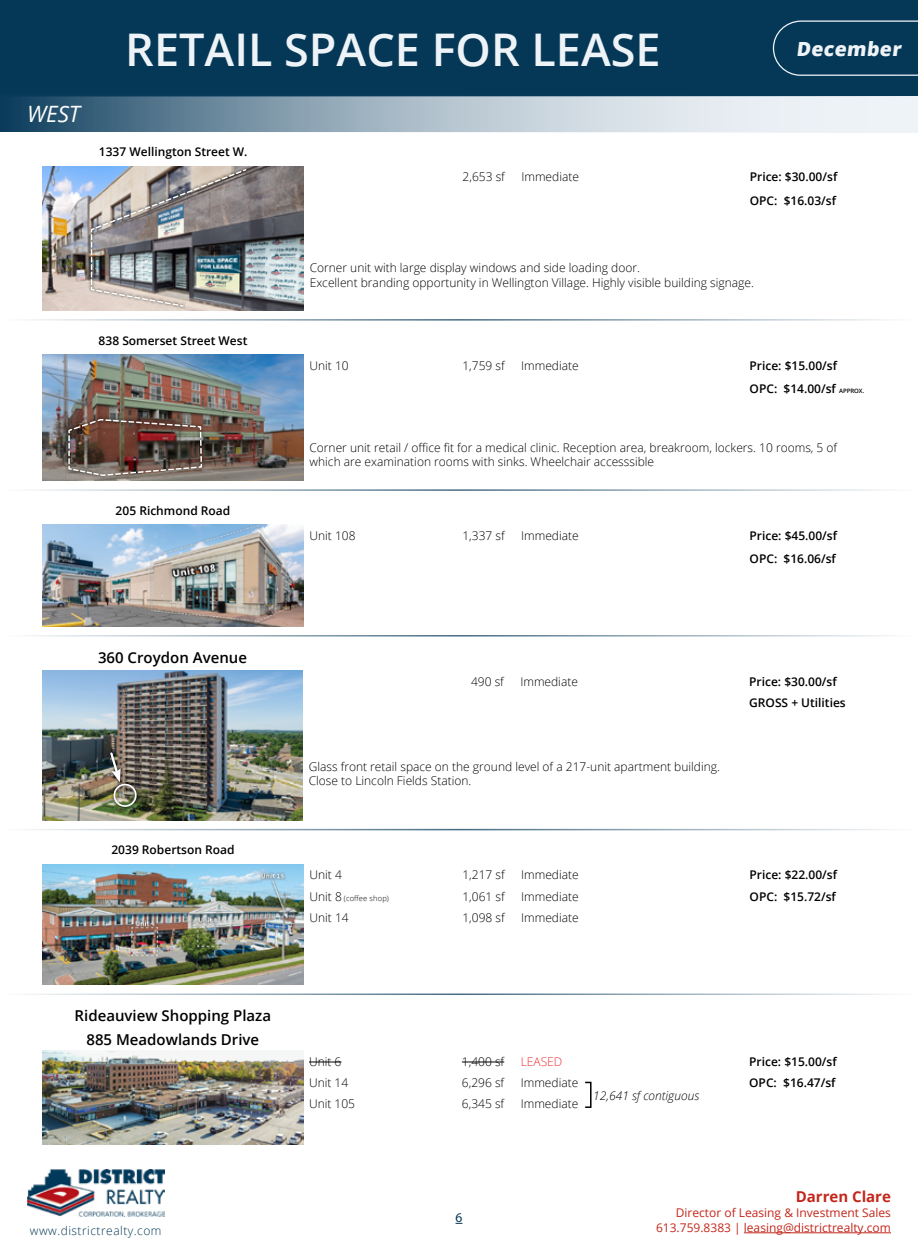
<style>
.page{position:relative;width:918px;height:1242px;background:#fff}
.page>*{position:absolute;margin:0;border:0;box-sizing:border-box;transform-origin:0 0}
.t1{font:600 45px "Open Sans";color:#eef3f8}
.t2{font:italic 22.5px "Open Sans";color:#fff}
.t3{font:800 19.5px "Open Sans";color:#eef3f8}
.t4{font:600 15px/23.4px "Open Sans";color:#000;text-align:center}
.t5{font:700 15px "Open Sans";color:#c3271b}
.t6{font:13.5px "Myriad Pro";color:#053856}
.t7{font:300 12px/14.4px "Open Sans";color:#000}
.t8{font:600 12px/23.2px "Open Sans";color:#000}
.t9{font:12px "Open Sans";color:#c3271b}
.t10{font:300 12px "Open Sans";letter-spacing:.04em;color:#053856}
.t11{font:italic 300 12px "Open Sans";color:#000}
.t12{font:300 12px "Open Sans";color:#ee3134}
.t13{font:300 7.5px "Open Sans";letter-spacing:.02em;color:#000}
.s1{font-size:6px}
.s2{font-size:12px}
</style>
<div class="page">
<div style="left:0;top:0;width:918px;height:96px;background:#053856"></div>
<svg style="left:772px;top:20px;width:146px;height:113px"></svg>
<hr style="left:744px;top:1233px;width:147px;height:1px;background:#c3271b">
<img style="left:27px;top:1170px;width:137px;height:46px">
<img style="left:43px;top:166px;width:261px;height:144px">
<div style="left:88px;top:167px;width:161px;height:142px;background:#000;opacity:.75"></div>
<img style="left:90px;top:168px;width:158px;height:140px">
<hr style="left:0;top:635px;width:918px;height:2px;background:#093a5a">
<div style="left:0;top:95px;width:918px;height:37px;background:#093a5a"></div>
<svg style="left:22px;top:96px;width:896px;height:36px;background:#a5b8c4"></svg>
<img style="left:43px;top:864px;width:261px;height:121px">
<img style="left:43px;top:525px;width:261px;height:101px">
<hr style="left:0;top:489px;width:918px;height:2px;background:#093a5a">
<img style="left:43px;top:355px;width:261px;height:126px">
<svg style="left:64px;top:415px;width:142px;height:65px"></svg>
<img style="left:68px;top:418px;width:135px;height:59px">
<hr style="left:0;top:829px;width:918px;height:1px;background:#093a5a">
<hr style="left:0;top:319px;width:918px;height:2px;background:#093a5a">
<img style="left:42px;top:670px;width:261px;height:150px">
<div style="left:111px;top:782px;width:28px;height:28px;background:#000;opacity:.75"></div>
<div style="left:114px;top:784px;width:23px;height:23px;border:2px solid #fff;border-radius:50%"></div>
<div style="left:108px;top:750px;width:16px;height:35px;background:#000;opacity:.75"></div>
<svg style="left:109px;top:751px;width:12px;height:31px"></svg>
<hr style="left:0;top:994px;width:918px;height:1px;background:#093a5a">
<img style="left:43px;top:1051px;width:260px;height:93px">
<hr style="left:309px;top:1062px;width:32px;height:1px;background:#000">
<hr style="left:462px;top:1062px;width:42px;height:1px;background:#000">
<div style="left:584px;top:1082px;width:8px;height:26px;border:2px solid #000"></div>
<h2 class="t2" style="left:27px;top:98px;width:55px">WEST</h2>
<h1 class="t1" style="left:125px;top:19px;width:537px">RETAIL SPACE FOR LEASE</h1>
<p class="t8" style="left:99px;top:140px;width:150px">1337 Wellington Street W.</p>
<h3 class="t3" style="left:796px;top:34px;width:110px">December</h3>
<p class="t7" style="left:463px;top:170px;width:44px">2,653 sf</p>
<p class="t7" style="left:521px;top:170px;width:59px">Immediate</p>
<p class="t8" style="left:750px;top:165px;width:89px">Price: $30.00/sf<br>OPC: $16.03/sf</p>
<p class="t8" style="left:99px;top:328px;width:150px">838 Somerset Street West</p>
<p class="t8" style="left:116px;top:499px;width:116px">205 Richmond Road</p>
<p class="t7" style="left:310px;top:260px;width:446px">Corner unit with large display windows and side loading door.<br>Excellent branding opportunity in Wellington Village. Highly visible building signage.</p>
<p class="t7" style="left:310px;top:358px;width:41px">Unit 10</p>
<p class="t7" style="left:462px;top:358px;width:44px">1,759 sf</p>
<p class="t7" style="left:521px;top:358px;width:59px">Immediate</p>
<p class="t8" style="left:750px;top:353px;width:116px">Price: $15.00/sf<br>OPC: $14.00/sf <span class="s1">APPROX.</span></p>
<p class="t7" style="left:310px;top:440px;width:529px">Corner unit retail / office fit for a medical clinic. Reception area, breakroom, lockers. 10 rooms, 5 of which are examination rooms with sinks. Wheelchair accesssible</p>
<p class="t7" style="left:310px;top:528px;width:48px">Unit 108</p>
<p class="t7" style="left:462px;top:528px;width:44px">1,337 sf</p>
<p class="t7" style="left:521px;top:528px;width:59px">Immediate</p>
<p class="t8" style="left:750px;top:524px;width:89px">Price: $45.00/sf<br>OPC: $16.06/sf</p>
<p class="t4" style="left:98px;top:645px;width:150px">360 Croydon Avenue</p>
<p class="t8" style="left:111px;top:838px;width:125px">2039 Robertson Road</p>
<p class="t7" style="left:471px;top:674px;width:34px">490 sf</p>
<p class="t7" style="left:520px;top:674px;width:59px">Immediate</p>
<p class="t8" style="left:749px;top:670px;width:98px;line-height:21.1px">Price: $30.00/sf<br>GROSS + Utilities</p>
<p class="t7" style="left:309px;top:759px;width:413px">Glass front retail space on the ground level of a 217-unit apartment building.<br>Close to Lincoln Fields Station.</p>
<p class="t7" style="left:310px;top:868px;width:34px">Unit 4</p>
<p class="t7" style="left:462px;top:868px;width:44px">1,217 sf</p>
<p class="t7" style="left:521px;top:868px;width:59px">Immediate</p>
<p class="t8" style="left:750px;top:863px;width:89px">Price: $22.00/sf</p>
<p class="t13" style="left:310px;top:893px;width:81px"><span class="s2">Unit 8</span> (coffee shop)</p>
<p class="t7" style="left:462px;top:889px;width:44px">1,061 sf</p>
<p class="t7" style="left:521px;top:889px;width:59px">Immediate</p>
<p class="t8" style="left:750px;top:884px;width:88px">OPC: $15.72/sf</p>
<p class="t7" style="left:310px;top:910px;width:41px">Unit 14</p>
<p class="t7" style="left:462px;top:910px;width:44px">1,098 sf</p>
<p class="t7" style="left:521px;top:910px;width:59px">Immediate</p>
<p class="t4" style="left:75px;top:1004px;width:198px">Rideauview Shopping Plaza<br>885 Meadowlands Drive</p>
<p class="t7" style="left:309px;top:1054px;width:34px">Unit 6</p>
<p class="t7" style="left:462px;top:1054px;width:44px">1,400 sf</p>
<p class="t12" style="left:521px;top:1053px;width:43px">LEASED</p>
<p class="t8" style="left:749px;top:1050px;width:89px">Price: $15.00/sf</p>
<p class="t7" style="left:309px;top:1075px;width:41px">Unit 14</p>
<p class="t7" style="left:462px;top:1075px;width:44px">6,296 sf</p>
<p class="t7" style="left:521px;top:1075px;width:59px">Immediate</p>
<p class="t8" style="left:749px;top:1071px;width:88px">OPC: $16.47/sf</p>
<p class="t7" style="left:309px;top:1096px;width:48px">Unit 105</p>
<p class="t7" style="left:462px;top:1096px;width:44px">6,345 sf</p>
<p class="t7" style="left:521px;top:1096px;width:59px">Immediate</p>
<p class="t11" style="left:593px;top:1087px;width:107px">12,641 sf contiguous</p>
<p class="t5" style="left:796px;top:1186px;width:97px">Darren Clare</p>
<p class="t9" style="left:676px;top:1204px;width:217px">Director of Leasing &amp; Investment Sales</p>
<p class="t6" style="left:456px;top:1209px;width:8px">6</p>
<p class="t10" style="left:30px;top:1222px;width:133px">www.districtrealty.com</p>
<p class="t9" style="left:656px;top:1219px;width:236px">613.759.8383 | leasing@districtrealty.com</p>
</div>
